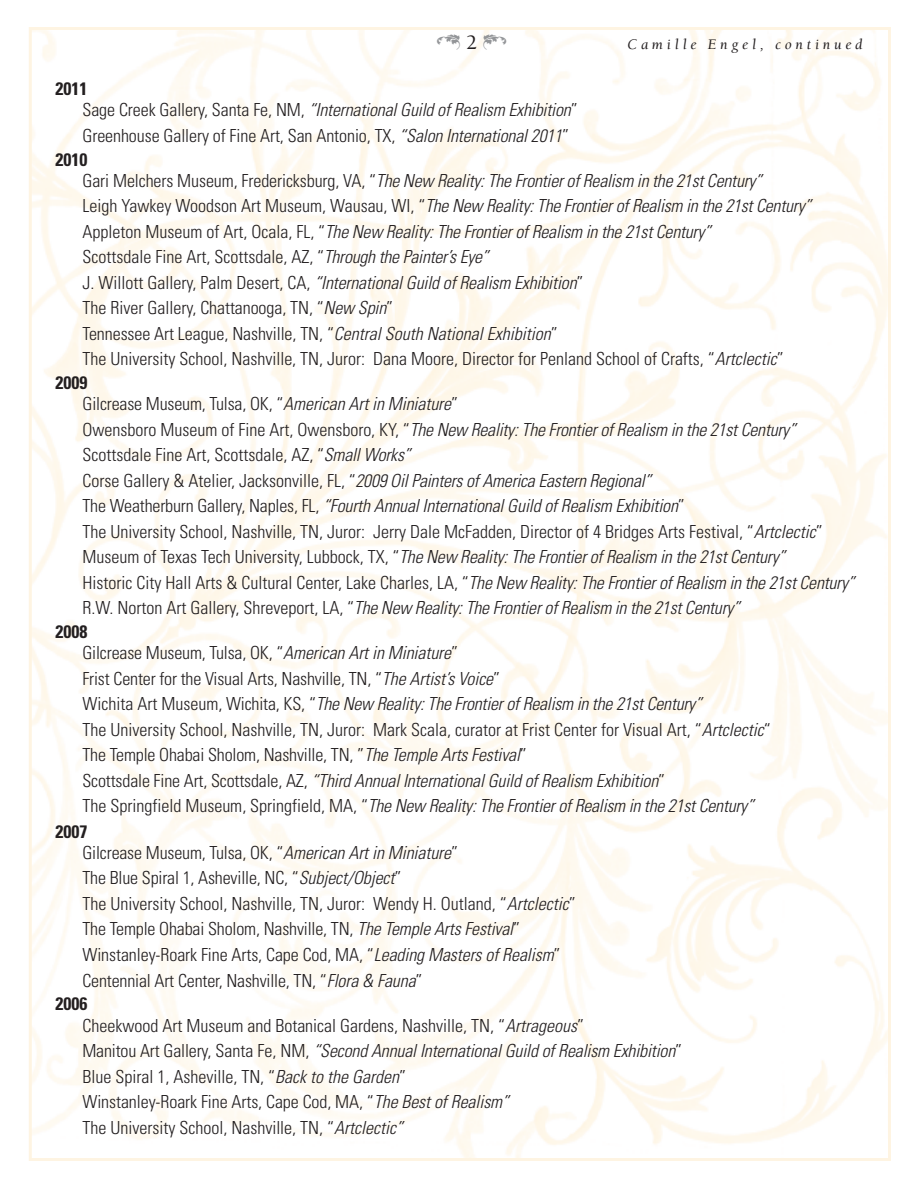
<style>
.page{position:relative;width:918px;height:1188px;background:#fff}
.page>*{position:absolute;margin:0;border:0;box-sizing:border-box;transform-origin:0 0}
.t1{font:21px "Type Embellishments One Plain";color:#939598}
.t2{font:300 condensed 18px/25.5px "Univers";color:#231f20}
.t3{font:italic 300 condensed 18px/21px "Univers";letter-spacing:-.015em;color:#231f20}
.t4{font:700 condensed 18px "Univers";color:#231f20}
.t5{font:italic 15px "Berkeley";letter-spacing:.25em;color:#231f20}
.s1{font-family:"Berkeley";font-weight:500;color:#231f20}
.s2{font-weight:700;font-style:normal}
.s3{font-style:normal}
.s4{font-style:italic}
.s5{font-weight:700}
</style>
<div class="page">
<img style="left:33px;top:31px;width:854px;height:1126px">
<p class="t1" style="left:436px;top:34px;width:73px">=<span class="s1">2</span>'</p>
<p class="t5" style="left:628px;top:39px;width:236px">Camille Engel, continued</p>
<p class="t3" style="left:82px;top:80px;width:497px;text-indent:-27px"><span class="s2">2011<br></span><span class="s3">Sage Creek Gallery, Santa Fe, NM,</span> “International Guild of Realism Exhibition<span class="s3">”</span></p>
<p class="t2" style="left:55px;top:125px;width:515px;line-height:24px;text-indent:27px">Greenhouse Gallery of Fine Art, San Antonio, TX, <span class="s4">“Salon International 2011</span>”<br><span class="s5">2010</span></p>
<p class="t3" style="left:82px;top:172px;width:681px"><span class="s3">Gari Melchers Museum, Fredericksburg, VA, “</span>The New Reality: The Frontier of Realism in the 21st Century”</p>
<p class="t3" style="left:82px;top:197px;width:730px"><span class="s3">Leigh Yawkey Woodson Art Museum, Wausau, WI, “</span>The New Reality: The Frontier of Realism in the 21st Century”</p>
<p class="t3" style="left:82px;top:223px;width:630px"><span class="s3">Appleton Museum of Art, Ocala, FL, “</span>The New Reality: The Frontier of Realism in the 21st Century”</p>
<p class="t2" style="left:82px;top:246px;width:408px">Scottsdale Fine Art, Scottsdale, AZ, “<span class="s4">Through the Painter’s Eye”</span></p>
<p class="t3" style="left:82px;top:274px;width:503px"><span class="s3">J. Willott Gallery, Palm Desert, CA,</span> “International Guild of Realism Exhibition<span class="s3">”</span></p>
<p class="t2" style="left:82px;top:297px;width:312px">The River Gallery, Chattanooga, TN, “<span class="s4">New Spin</span>”</p>
<p class="t2" style="left:82px;top:322px;width:477px">Tennessee Art League, Nashville, TN, “<span class="s4">Central South National Exhibition</span>”</p>
<p class="t2" style="left:82px;top:348px;width:703px">The University School, Nashville, TN, Juror: Dana Moore, Director for Penland School of Crafts, “<span class="s4">Artclectic</span>”</p>
<p class="t4" style="left:55px;top:376px;width:33px">2009</p>
<p class="t2" style="left:82px;top:393px;width:377px">Gilcrease Museum, Tulsa, OK, “<span class="s4">American Art in Miniature</span>”</p>
<p class="t3" style="left:82px;top:421px;width:715px"><span class="s3">Owensboro Museum of Fine Art, Owensboro, KY, “</span>The New Reality: The Frontier of Realism in the 21st Century”</p>
<p class="t2" style="left:82px;top:444px;width:330px">Scottsdale Fine Art, Scottsdale, AZ, “<span class="s4">Small Works”</span></p>
<p class="t3" style="left:82px;top:472px;width:571px"><span class="s3">Corse Gallery &amp; Atelier, Jacksonville, FL, “</span>2009 Oil Painters of America Eastern Regional”</p>
<p class="t3" style="left:82px;top:497px;width:604px"><span class="s3">The Weatherburn Gallery, Naples, FL,</span> “Fourth Annual International Guild of Realism Exhibition<span class="s3">”</span></p>
<p class="t2" style="left:82px;top:520px;width:742px">The University School, Nashville, TN, Juror: Jerry Dale McFadden, Director of 4 Bridges Arts Festival, “<span class="s4">Artclectic</span>”</p>
<p class="t3" style="left:82px;top:548px;width:705px"><span class="s3">Museum of Texas Tech University, Lubbock, TX, “</span>The New Reality: The Frontier of Realism in the 21st Century”</p>
<p class="t2" style="left:82px;top:571px;width:774px">Historic City Hall Arts &amp; Cultural Center, Lake Charles, LA, “<span class="s4">The New Reality: The Frontier of Realism in the 21st Century”</span></p>
<p class="t3" style="left:82px;top:599px;width:659px"><span class="s3">R.W. Norton Art Gallery, Shreveport, LA, “</span>The New Reality: The Frontier of Realism in the 21st Century”</p>
<p class="t4" style="left:55px;top:625px;width:33px">2008</p>
<p class="t2" style="left:82px;top:642px;width:377px">Gilcrease Museum, Tulsa, OK, “<span class="s4">American Art in Miniature</span>”</p>
<p class="t2" style="left:82px;top:667px;width:419px">Frist Center for the Visual Arts, Nashville, TN, “<span class="s4">The Artist’s Voice</span>”</p>
<p class="t3" style="left:82px;top:695px;width:621px"><span class="s3">Wichita Art Museum, Wichita, KS, “</span>The New Reality: The Frontier of Realism in the 21st Century”</p>
<p class="t2" style="left:82px;top:718px;width:690px">The University School, Nashville, TN, Juror: Mark Scala, curator at Frist Center for Visual Art, “<span class="s4">Artclectic</span>“</p>
<p class="t2" style="left:82px;top:744px;width:446px">The Temple Ohabai Sholom, Nashville, TN, ”<span class="s4">The Temple Arts Festival</span>”</p>
<p class="t3" style="left:82px;top:772px;width:584px"><span class="s3">Scottsdale Fine Art, Scottsdale, AZ,</span> “Third Annual International Guild of Realism Exhibition<span class="s3">”</span></p>
<p class="t3" style="left:82px;top:797px;width:673px"><span class="s3">The Springfield Museum, Springfield, MA, “</span>The New Reality: The Frontier of Realism in the 21st Century”</p>
<p class="t4" style="left:55px;top:825px;width:33px">2007</p>
<p class="t2" style="left:82px;top:841px;width:377px">Gilcrease Museum, Tulsa, OK, “<span class="s4">American Art in Miniature</span>”</p>
<p class="t2" style="left:82px;top:867px;width:321px">The Blue Spiral 1, Asheville, NC, “<span class="s4">Subject/Object</span>”</p>
<p class="t2" style="left:82px;top:892px;width:495px">The University School, Nashville, TN, Juror: Wendy H. Outland, “<span class="s4">Artclectic</span>”</p>
<p class="t2" style="left:82px;top:918px;width:439px">The Temple Ohabai Sholom, Nashville, TN, <span class="s4">The Temple Arts Festival</span>”</p>
<p class="t2" style="left:82px;top:943px;width:480px">Winstanley-Roark Fine Arts, Cape Cod, MA, “<span class="s4">Leading Masters of Realism</span>”</p>
<p class="t2" style="left:82px;top:969px;width:342px">Centennial Art Center, Nashville, TN, “<span class="s4">Flora &amp; Fauna</span>”</p>
<p class="t4" style="left:55px;top:998px;width:33px">2006</p>
<p class="t2" style="left:82px;top:1014px;width:601px">Cheekwood Art Museum and Botanical Gardens, Nashville, TN, “<span class="s4">Artrageous</span>”<br>Manitou Art Gallery, Santa Fe, NM, <span class="s4">“Second Annual International Guild of Realism Exhibition</span>” Blue Spiral 1, Asheville, TN, “<span class="s4">Back to the Garden</span>”<br>Winstanley-Roark Fine Arts, Cape Cod, MA, “<span class="s4">The Best of Realism”<br></span>The University School, Nashville, TN, “<span class="s4">Artclectic”</span></p>
</div>
